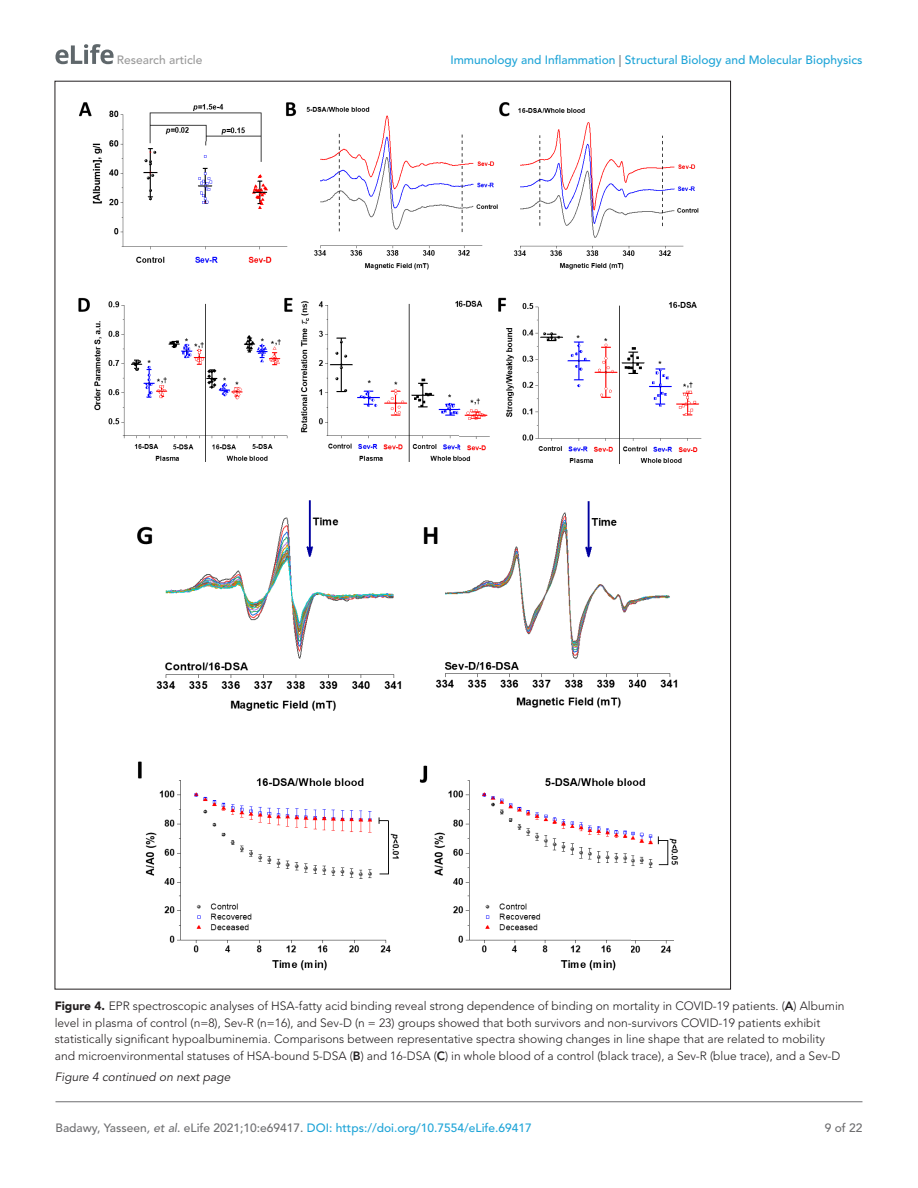
<style>
.page{position:relative;width:918px;height:1188px;background:#fff}
.page>*{position:absolute;margin:0;border:0;box-sizing:border-box;transform-origin:0 0}
.t1{font:300 12px/16.5px "Avenir LT Std";color:#231f20}
.t2{font:500 12px "Avenir LT Std";color:#1ea4d7}
.t3{font:italic 12px "Avenir LT Std";color:#231f20}
.t4{font:500 12px "Avenir LT Std";color:#9a9a9a}
.t5{font:500 12px "Avenir LT Std";color:#6e6e70}
.s1{color:#6e6e70}
.s2{font-weight:900}
.s3{font-weight:800}
.s4{font-style:italic;color:#6e6e70}
</style>
<div class="page">
<svg style="left:55px;top:44px;width:59px;height:20px"></svg>
<hr style="left:56px;top:1101px;width:806px;height:1px;background:#6e6e70">
<img style="left:137px;top:500px;width:541px;height:471px">
<img style="left:78px;top:102px;width:624px;height:362px">
<p class="t4" style="left:117px;top:53px;width:87px">Research article</p>
<p class="t2" style="left:450px;top:53px;width:414px">Immunology and Inflammation <span class="s1">|</span> Structural Biology and Molecular Biophysics</p>
<p class="t1" style="left:55px;top:998px;width:791px"><span class="s2">Figure 4.</span> EPR spectroscopic analyses of HSA-fatty acid binding reveal strong dependence of binding on mortality in COVID-19 patients. (<span class="s3">A</span>) Albumin level in plasma of control (n=8), Sev-R (n=16), and Sev-D (n = 23) groups showed that both survivors and non-survivors COVID-19 patients exhibit statistically significant hypoalbuminemia. Comparisons between representative spectra showing changes in line shape that are related to mobility and microenvironmental statuses of HSA-bound 5-DSA (<span class="s3">B</span>) and 16-DSA (<span class="s3">C</span>) in whole blood of a control (black trace), a Sev-R (blue trace), and a Sev-D</p>
<p class="t3" style="left:55px;top:1070px;width:177px">Figure 4 continued on next page</p>
<p class="t2" style="left:56px;top:1121px;width:478px"><span class="s1">Badawy, Yasseen</span><span class="s4">, et al</span><span class="s1">. eLife 2021;10:e69417.</span> DOI: https://doi.org/10.7554/eLife.69417</p>
<p class="t5" style="left:825px;top:1121px;width:39px">9 of 22</p>
</div>
